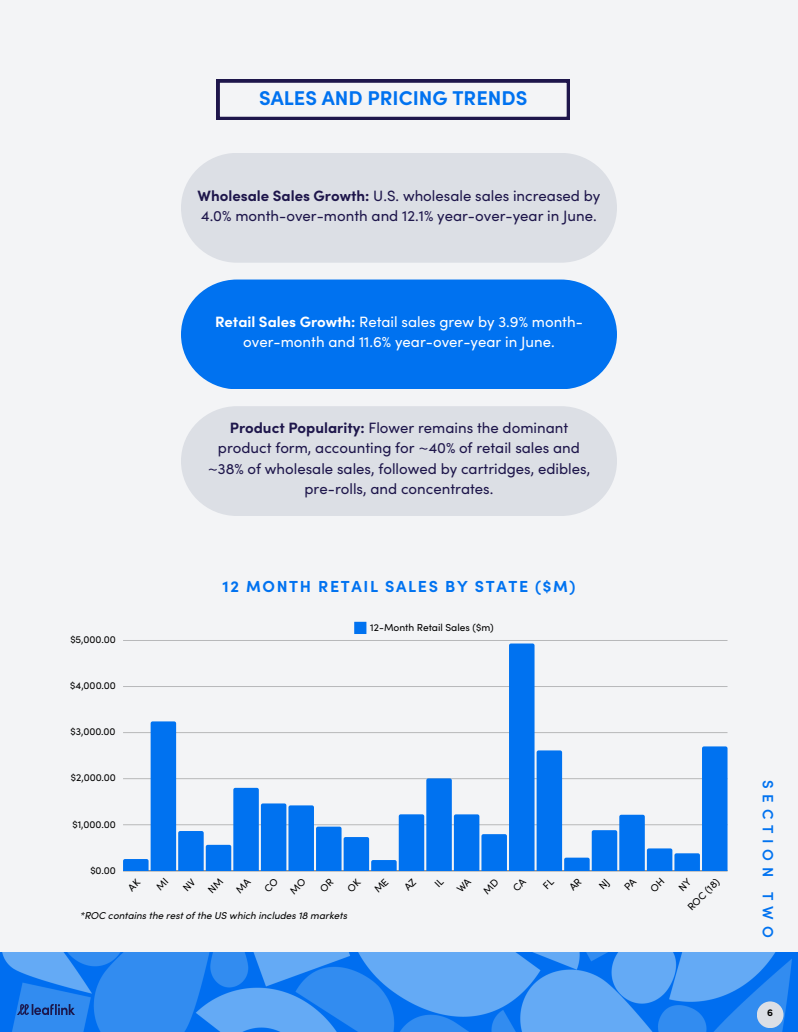
<style>
.page{position:relative;width:798px;height:1032px;background:#fff}
.page>*{position:absolute;margin:0;border:0;box-sizing:border-box;transform-origin:0 0}
.t1{font:700 20px "Sofia Pro";color:#0072f0}
.t2{font:700 16px "Sofia Pro";letter-spacing:.1em;color:#0072f0}
.t3{font:15px/20.2px "Sofia Pro";color:#1e164b}
.t4{font:15px/20.2px "Sofia Pro";color:#fff;text-align:center}
.t5{font:600 15px "Sofia Pro";letter-spacing:.385em;color:#0072f0}
.t6{font:10.2px/19.8px "Sofia Pro";color:#000}
.t7{font:italic 10px "Sofia Pro";color:#000}
.t8{font:700 10px "Sofia Pro";color:#000}
.s1{font-weight:700}
</style>
<div class="page">
<div style="left:0;top:0;width:797px;height:1031px;background:#f3f4f6"></div>
<img style="left:0;top:952px;width:797px;height:79px">
<img style="left:18px;top:1004px;width:57px;height:10px">
<svg style="left:217px;top:80px;width:352px;height:39px"></svg>
<div style="left:181px;top:153px;width:435px;height:110px;background:#dcdfe5"></div>
<div style="left:181px;top:279px;width:435px;height:110px;background:#0072f0"></div>
<div style="left:181px;top:406px;width:435px;height:110px;background:#dcdfe5"></div>
<div style="left:756px;top:1001px;width:27px;height:26px;background:#dcdfe5;border-radius:50%"></div>
<svg style="left:354px;top:621px;width:12px;height:13px"></svg>
<hr style="left:123px;top:870px;width:604px;height:1px;background:#000;opacity:.6">
<hr style="left:123px;top:640px;width:604px;height:1px;background:#b7b8ba">
<svg style="left:123px;top:643px;width:604px;height:227px"></svg>
<h3 class="t1" style="left:259px;top:91px;width:270px">SALES AND PRICING TRENDS</h3>
<h3 class="t3" style="left:197px;top:187px;width:404px"><span class="s1">Wholesale Sales Growth:</span> U.S. wholesale sales increased by<br>4.0% month-over-month and 12.1% year-over-year in June.</h3>
<h2 class="t4" style="left:215px;top:313px;width:369px"><span class="s1">Retail Sales Growth:</span> Retail sales grew by 3.9% month&shy;over-month and 11.6% year-over-year in June.</h2>
<p class="t3" style="left:208px;top:419px;width:384px;text-align:center"><span class="s1">Product Popularity:</span> Flower remains the dominant product form, accounting for ~40% of retail sales and ~38% of wholesale sales, followed by cartridges, edibles, pre-rolls, and concentrates.</p>
<p class="t2" style="left:222px;top:580px;width:354px">12 MONTH RETAIL SALES BY STATE ($M)</p>
<p class="t6" style="left:70px;top:630px;width:47px">$5,000.00</p>
<p class="t6" style="left:70px;top:676px;width:47px">$4,000.00</p>
<p class="t6" style="left:71px;top:722px;width:47px">$3,000.00</p>
<p class="t6" style="left:71px;top:768px;width:46px">$2,000.00</p>
<p class="t6" style="left:72px;top:814px;width:45px">$1,000.00</p>
<p class="t6" style="left:90px;top:861px;width:27px">$0.00</p>
<p class="t7" style="left:80px;top:911px;width:269px">*ROC contains the rest of the US which includes 18 markets</p>
<p class="t6" style="left:370px;top:618px;width:125px">12-Month Retail Sales ($m)</p>
<p class="t6" style="left:668px;top:888px;width:42px;text-indent:7px;rotate:-45deg">NY<br>ROC (18)</p>
<h2 class="t5" style="left:773px;top:779px;width:159px;rotate:90deg">SECTION TWO</h2>
<p class="t8" style="left:766px;top:1009px;width:7px">6</p>
</div>
